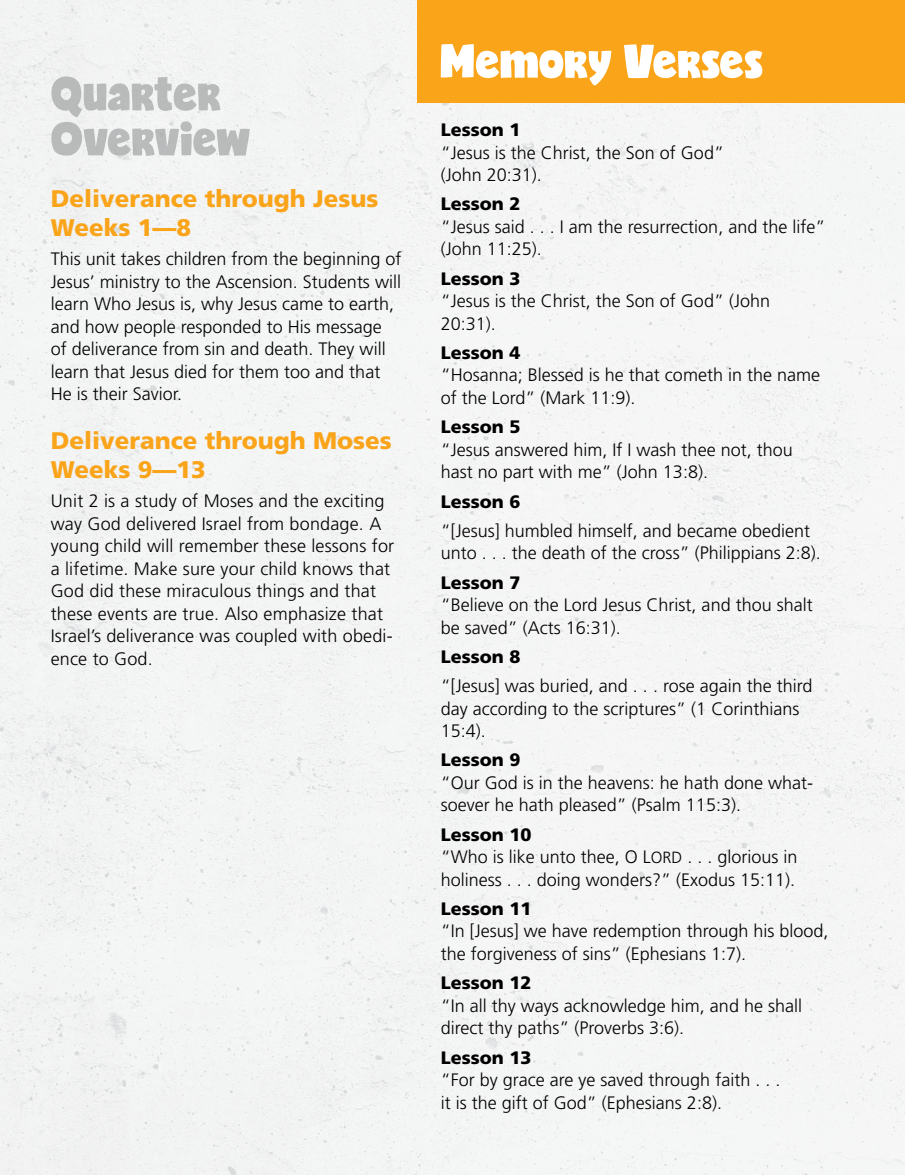
<style>
.page{position:relative;width:905px;height:1175px;background:#fff}
.page>*{position:absolute;margin:0;border:0;box-sizing:border-box;transform-origin:0 0}
.t1{font:900 24px/28.8px "Frutiger LT Std";color:#faa41a}
.t2{font:300 18px/22.5px "Frutiger LT Std";color:#000}
.t3{font:900 18px "Frutiger LT Std";color:#000}
.s1{font-weight:900}
.s2{font-family:"Frutiger LT Std Light SC900";font-weight:400;font-size:16.2px}
</style>
<div class="page">
<div style="left:0;top:0;width:904px;height:1174px;background:#f4f5f5"></div>
<div style="left:418px;top:0;width:486px;height:102px;background:#faa41a"></div>
<svg style="left:441px;top:44px;width:321px;height:41px"></svg>
<img style="left:51px;top:121px;width:165px;height:35px">
<img style="left:51px;top:76px;width:121px;height:41px">
<h1 class="t1" style="left:51px;top:184px;width:329px">Deliverance through Jesus<br>Weeks 1—8</h1>
<p class="t2" style="left:51px;top:248px;width:352px">This unit takes children from the beginning of Jesus’ ministry to the Ascension. Students will learn Who Jesus is, why Jesus came to earth, and how people responded to His message of deliverance from sin and death. They will learn that Jesus died for them too and that He is their Savior.</p>
<h1 class="t1" style="left:51px;top:426px;width:343px">Deliverance through Moses<br>Weeks 9—13</h1>
<p class="t2" style="left:51px;top:490px;width:345px">Unit 2 is a study of Moses and the exciting way God delivered Israel from bondage. A young child will remember these lessons for a lifetime. Make sure your child knows that God did these miraculous things and that these events are true. Also emphasize that Israel’s deliverance was coupled with obedi&shy;ence to God.</p>
<p class="t3" style="left:441px;top:119px;width:81px">Lesson 1</p>
<p class="t2" style="left:441px;top:141px;width:285px">“Jesus is the Christ, the Son of God” (John 20:31).</p>
<p class="t3" style="left:441px;top:193px;width:81px">Lesson 2</p>
<p class="t2" style="left:441px;top:216px;width:386px">“Jesus said . . . I am the resurrection, and the life” (John 11:25).</p>
<p class="t3" style="left:441px;top:267px;width:81px">Lesson 3</p>
<p class="t2" style="left:441px;top:290px;width:331px">“Jesus is the Christ, the Son of God” (John<br>20:31).</p>
<p class="t3" style="left:441px;top:342px;width:81px">Lesson 4</p>
<p class="t2" style="left:441px;top:364px;width:381px">“Hosanna; Blessed is he that cometh in the name of the Lord” (Mark 11:9).</p>
<p class="t3" style="left:441px;top:416px;width:81px">Lesson 5</p>
<p class="t2" style="left:441px;top:438px;width:353px">“Jesus answered him, If I wash thee not, thou hast no part with me” (John 13:8).</p>
<p class="t3" style="left:441px;top:490px;width:81px">Lesson 6</p>
<p class="t2" style="left:441px;top:519px;width:381px">“[Jesus] humbled himself, and became obedient unto . . . the death of the cross” (Philippians 2:8).</p>
<p class="t3" style="left:441px;top:571px;width:81px">Lesson 7</p>
<p class="t2" style="left:441px;top:594px;width:373px">“Believe on the Lord Jesus Christ, and thou shalt be saved” (Acts 16:31).</p>
<p class="t3" style="left:441px;top:645px;width:81px">Lesson 8</p>
<p class="t2" style="left:441px;top:675px;width:373px">“[Jesus] was buried, and . . . rose again the third day according to the scriptures” (1 Corinthians<br>15:4).</p>
<p class="t3" style="left:441px;top:749px;width:81px">Lesson 9</p>
<p class="t2" style="left:441px;top:771px;width:374px">“Our God is in the heavens: he hath done what&shy;soever he hath pleased” (Psalm 115:3).</p>
<p class="t2" style="left:441px;top:823px;width:358px"><span class="s1">Lesson 10<br></span>“Who is like unto thee, O L<span class="s2">ORD</span> . . . glorious in holiness . . . doing wonders?” (Exodus 15:11).</p>
<p class="t3" style="left:441px;top:897px;width:92px">Lesson 11</p>
<p class="t2" style="left:441px;top:920px;width:389px">“In [Jesus] we have redemption through his blood, the forgiveness of sins” (Ephesians 1:7).</p>
<p class="t3" style="left:441px;top:972px;width:92px">Lesson 12</p>
<p class="t2" style="left:441px;top:994px;width:363px">“In all thy ways acknowledge him, and he shall direct thy paths” (Proverbs 3:6).</p>
<p class="t3" style="left:441px;top:1046px;width:92px">Lesson 13</p>
<p class="t2" style="left:441px;top:1068px;width:341px">“For by grace are ye saved through faith . . . it is the gift of God” (Ephesians 2:8).</p>
</div>
